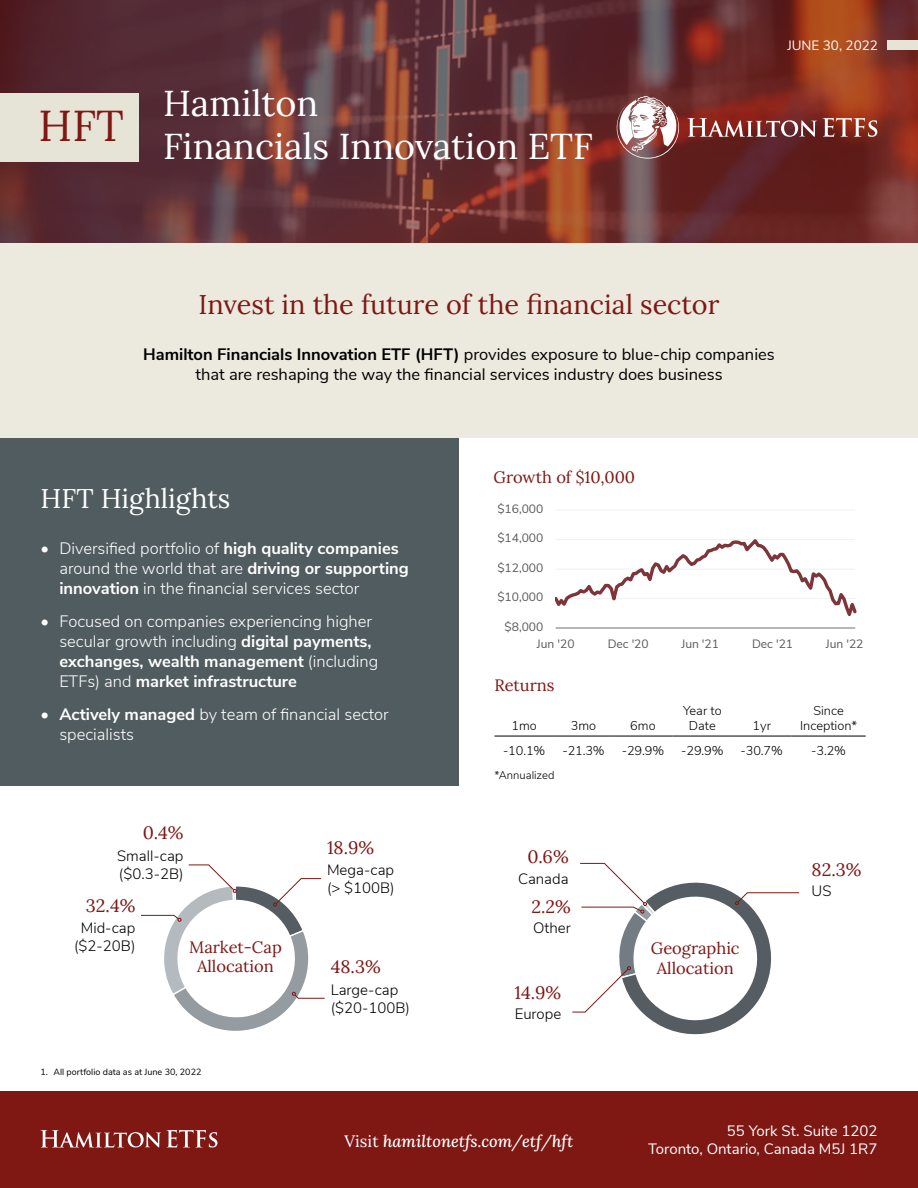
<style>
.page{position:relative;width:918px;height:1188px;background:#fff}
.page>*{position:absolute;margin:0;border:0;box-sizing:border-box;transform-origin:0 0}
.t1{font:43.35px "Lora";color:#7f1713}
.t2{font:36px/43.2px "Lora";color:#fff}
.t3{font:27px "Lora";color:#7f1713}
.t4{font:27px "Lora";color:#fff}
.t5{font:18px "Lora";color:#7f1713}
.t6{font:300 16.5px/19.8px "Nunito Sans";color:#fff}
.t7{font:16.5px/19.8px "Nunito Sans";color:#000;text-align:center}
.t8{font:16.5px/19.8px "Lora";color:#7f1713;text-align:center}
.t9{font:italic 500 16.5px "Lora";color:#fff}
.t10{font:300 15px/18px "Nunito Sans";color:#000}
.t11{font:15px/18px "Nunito Sans";color:#fff;text-align:right}
.t12{font:13.5px "Nunito Sans";color:#fff}
.t13{font:300 12.75px/15.3px "Nunito Sans";color:#000;text-align:center}
.t14{font:12px "Nunito Sans";letter-spacing:-.005em;color:#595959}
.t15{font:300 11.25px "Nunito Sans";color:#000}
.t16{font:9px "Nunito Sans";color:#000}
.s1{font-weight:700}
.s2{font-weight:400;font-style:normal}
</style>
<div class="page">
<div style="left:0;top:437px;width:459px;height:349px;background:#515c60"></div>
<hr style="left:494px;top:736px;width:60px;height:1px;background:#000">
<hr style="left:554px;top:736px;width:59px;height:1px;background:#000">
<hr style="left:613px;top:736px;width:60px;height:1px;background:#000">
<hr style="left:673px;top:736px;width:59px;height:1px;background:#000">
<hr style="left:732px;top:736px;width:59px;height:1px;background:#000">
<hr style="left:791px;top:736px;width:75px;height:1px;background:#000">
<div style="left:0;top:243px;width:918px;height:194px;background:#eceadf"></div>
<svg style="left:0;top:0;width:918px;height:243px;background:#683232"></svg>
<div style="left:0;top:93px;width:139px;height:69px;background:#e6e3d7"></div>
<div style="left:887px;top:40px;width:31px;height:10px;background:#e6e3d7"></div>
<div style="left:0;top:1092px;width:918px;height:96px;background:#7f1713"></div>
<svg style="left:41px;top:1130px;width:176px;height:18px"></svg>
<svg style="left:687px;top:118px;width:130px;height:19px"></svg>
<svg style="left:823px;top:118px;width:54px;height:19px"></svg>
<svg style="left:617px;top:96px;width:62px;height:63px"></svg>
<svg style="left:572px;top:863px;width:228px;height:172px"></svg>
<svg style="left:141px;top:864px;width:184px;height:167px"></svg>
<hr style="left:556px;top:510px;width:299px;height:1px;background:#f2f2f2">
<hr style="left:556px;top:627px;width:299px;height:2px;background:#7f7f7f">
<svg style="left:556px;top:539px;width:300px;height:77px"></svg>
<h1 class="t1" style="left:39px;top:93px;width:87px">HFT</h1>
<h2 class="t2" style="left:163px;top:79px;width:431px">Hamilton<br>Financials Innovation ETF</h2>
<p class="t12" style="left:787px;top:36px;width:92px">JUNE 30, 2022</p>
<h3 class="t3" style="left:199px;top:283px;width:522px">Invest in the future of the financial sector</h3>
<p class="t7" style="left:143px;top:344px;width:633px"><span class="s1">Hamilton Financials Innovation ETF (HFT)</span> provides exposure to blue-chip companies that are reshaping the way the financial services industry does business</p>
<h3 class="t4" style="left:40px;top:478px;width:191px">HFT Highlights</h3>
<p class="t6" style="left:59px;top:538px;width:351px;text-indent:-19px">• Diversified portfolio of <span class="s1">high quality companies </span>around the world that are <span class="s1">driving or supporting innovation</span> in the financial services sector</p>
<p class="t6" style="left:59px;top:611px;width:320px;text-indent:-19px">• Focused on companies experiencing higher secular growth including <span class="s1">digital payments, exchanges, wealth management</span> (including ETFs) and <span class="s1">market infrastructure</span></p>
<p class="t6" style="left:59px;top:703px;width:331px;text-indent:-19px"><span class="s1">• Actively managed</span> by team of financial sector specialists</p>
<p class="t5" style="left:143px;top:819px;width:42px">0.4%</p>
<p class="t10" style="left:117px;top:846px;width:68px">Small-cap ($0.3-2B)</p>
<p class="t5" style="left:86px;top:892px;width:51px">32.4%</p>
<p class="t10" style="left:74px;top:918px;width:63px;text-align:center">Mid-cap ($2-20B)</p>
<p class="t8" style="left:189px;top:936px;width:94px">Market-Cap<br>Allocation</p>
<p class="t16" style="left:40px;top:1065px;width:162px">1. All portfolio data as at June 30, 2022</p>
<p class="t5" style="left:327px;top:834px;width:49px">18.9%</p>
<p class="t10" style="left:327px;top:859px;width:69px">Mega-cap (&gt; $100B)</p>
<p class="t5" style="left:331px;top:953px;width:51px">48.3%</p>
<p class="t10" style="left:331px;top:980px;width:81px">Large-cap ($20-100B)</p>
<p class="t8" style="left:493px;top:467px;width:143px">Growth of $10,000</p>
<p class="t14" style="left:497px;top:500px;width:47px">$16,000</p>
<p class="t14" style="left:497px;top:529px;width:47px">$14,000</p>
<p class="t14" style="left:497px;top:559px;width:47px">$12,000</p>
<p class="t14" style="left:497px;top:588px;width:47px">$10,000</p>
<p class="t14" style="left:505px;top:618px;width:40px">$8,000</p>
<p class="t14" style="left:537px;top:635px;width:39px">Jun '20</p>
<p class="t14" style="left:608px;top:635px;width:43px">Dec '20</p>
<p class="t14" style="left:681px;top:635px;width:39px">Jun '21</p>
<p class="t14" style="left:752px;top:635px;width:43px">Dec '21</p>
<p class="t14" style="left:826px;top:635px;width:39px">Jun '22</p>
<p class="t8" style="left:494px;top:674px;width:62px">Returns</p>
<p class="t13" style="left:511px;top:718px;width:27px">1mo</p>
<p class="t13" style="left:571px;top:718px;width:27px">3mo</p>
<p class="t13" style="left:630px;top:718px;width:27px">6mo</p>
<p class="t13" style="left:683px;top:702px;width:40px">Year to<br>Date</p>
<p class="t13" style="left:753px;top:718px;width:20px">1yr</p>
<p class="t13" style="left:800px;top:702px;width:59px">Since<br>Inception*</p>
<p class="t13" style="left:503px;top:742px;width:44px">-10.1%</p>
<p class="t13" style="left:562px;top:742px;width:44px">-21.3%</p>
<p class="t13" style="left:622px;top:742px;width:44px">-29.9%</p>
<p class="t13" style="left:681px;top:742px;width:44px">-29.9%</p>
<p class="t13" style="left:741px;top:742px;width:44px">-30.7%</p>
<p class="t13" style="left:811px;top:742px;width:36px">-3.2%</p>
<p class="t15" style="left:494px;top:767px;width:62px">*Annualized</p>
<p class="t5" style="left:528px;top:843px;width:43px">0.6%</p>
<p class="t10" style="left:518px;top:868px;width:52px">Canada</p>
<p class="t5" style="left:531px;top:893px;width:41px">2.2%</p>
<p class="t10" style="left:533px;top:918px;width:39px">Other</p>
<p class="t5" style="left:514px;top:979px;width:48px">14.9%</p>
<p class="t10" style="left:515px;top:1004px;width:48px">Europe</p>
<p class="t8" style="left:651px;top:937px;width:90px">Geographic<br>Allocation</p>
<p class="t5" style="left:812px;top:855px;width:51px">82.3%</p>
<p class="t10" style="left:812px;top:881px;width:21px">US</p>
<p class="t9" style="left:345px;top:1130px;width:230px"><span class="s2">Visit</span> hamiltonetfs.com/etf/hft</p>
<p class="t11" style="left:648px;top:1120px;width:231px">55 York St. Suite 1202<br>Toronto, Ontario, Canada M5J 1R7</p>
</div>
